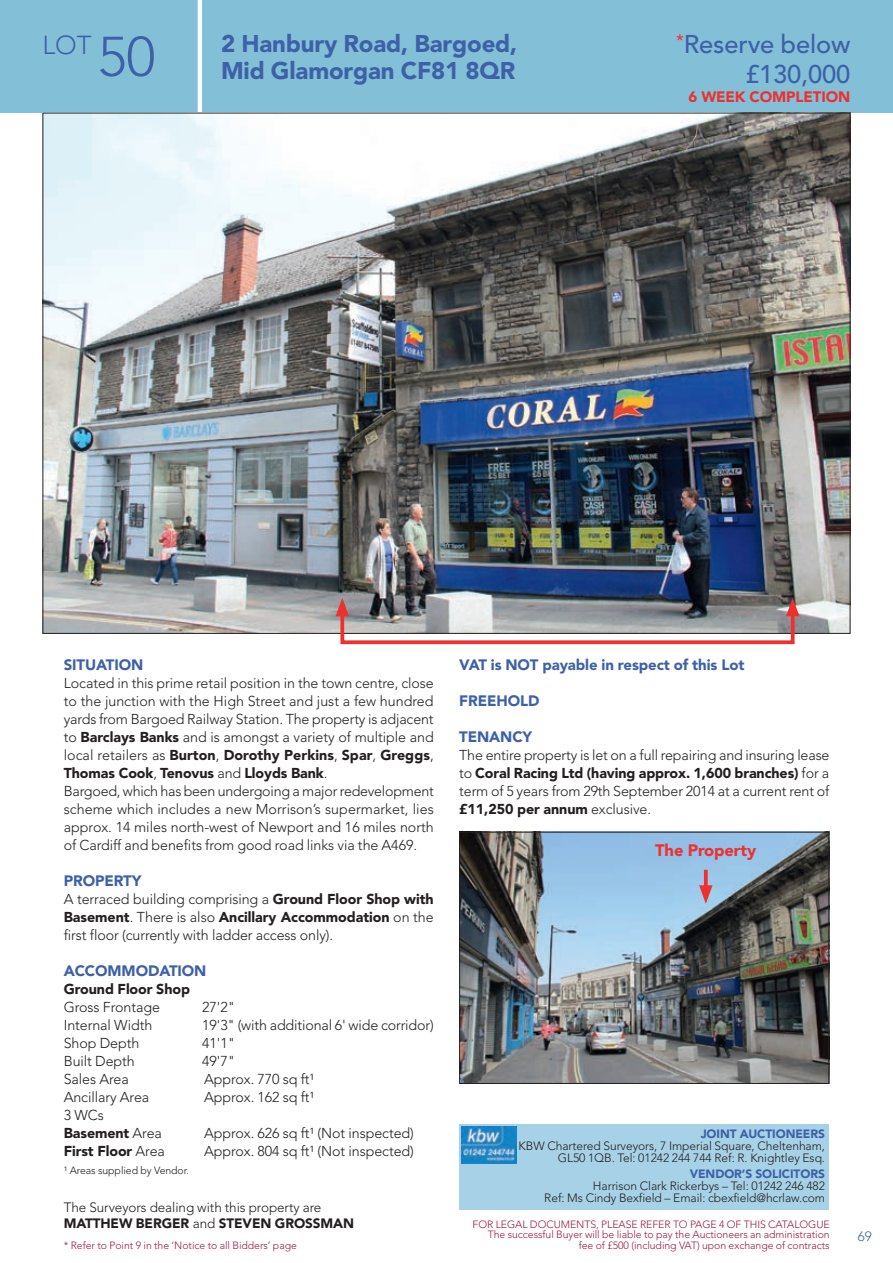
<style>
.page{position:relative;width:893px;height:1263px;background:#fff}
.page>*{position:absolute;margin:0;border:0;box-sizing:border-box;transform-origin:0 0}
.t1{font:300 25.8px "Avenir LT Std";color:#3d61a7}
.t2{font:500 25.5px/29.2px "Avenir LT Std";letter-spacing:-.005em;color:#3d61a7;text-align:right}
.t3{font:900 24px/27px "Avenir LT Std";letter-spacing:-.005em;color:#3d61a7}
.t4{font:900 16.5px "Avenir LT Std";letter-spacing:-.005em;color:#ee302f}
.t5{font:900 15px "Avenir LT Std";letter-spacing:-.005em;color:#3d61a7}
.t6{font:900 15px "Avenir LT Std";letter-spacing:-.005em;color:#ee302f}
.t7{font:300 14.25px/18px "Avenir LT Std";letter-spacing:-.005em;color:#231f20}
.t8{font:900 14.25px "Avenir LT Std";letter-spacing:-.005em;color:#231f20}
.t9{font:300 13.5px/16.5px "Avenir LT Std";letter-spacing:-.005em;color:#231f20}
.t10{font:300 13.5px "Avenir LT Std";color:#3d61a7}
.t11{font:300 12px/12px "Avenir LT Std";letter-spacing:-.005em;color:#231f20;text-align:right}
.t12{font:900 12px "Avenir LT Std";letter-spacing:-.005em;color:#3d61a7}
.t13{font:300 10.5px/10.5px "Avenir LT Std";letter-spacing:-.005em;color:#9d1b42;text-align:right}
.t14{font:300 10.5px "Avenir LT Std";letter-spacing:-.005em;color:#231f20}
.s1{font-size:55.5px}
.s2{font-weight:900}
.s3{font-weight:300}
</style>
<div class="page">
<div style="left:0;top:0;width:893px;height:113px;background:#84bfd8"></div>
<hr style="left:198px;top:0;width:4px;height:113px;background:#fff">
<img style="left:45px;top:115px;width:803px;height:517px">
<div style="left:340px;top:607px;width:455px;height:37px;border:4px solid #ee302f"></div>
<svg style="left:336px;top:598px;width:13px;height:18px"></svg>
<svg style="left:786px;top:598px;width:13px;height:18px"></svg>
<img style="left:461px;top:834px;width:366px;height:248px">
<div style="left:459px;top:832px;width:370px;height:252px;border:1px solid #231f20"></div>
<div style="left:459px;top:1125px;width:370px;height:85px;background:#a7d1e6"></div>
<img style="left:461px;top:1127px;width:55px;height:36px">
<svg style="left:704px;top:870px;width:4px;height:15px"></svg>
<svg style="left:699px;top:885px;width:14px;height:19px"></svg>
<h1 class="t1" style="left:43px;top:30px;width:114px">LOT <span class="s1">50</span></h1>
<h3 class="t3" style="left:221px;top:30px;width:298px">2 Hanbury Road, Bargoed,<br>Mid Glamorgan CF81 8QR</h3>
<h2 class="t2" style="left:676px;top:30px;width:176px"><sup>*</sup>Reserve below £130,000</h2>
<p class="t6" style="left:689px;top:88px;width:163px">6 WEEK COMPLETION</p>
<p class="t5" style="left:64px;top:655px;width:81px">SITUATION</p>
<p class="t7" style="left:64px;top:674px;width:372px">Located in this prime retail position in the town centre, close to the junction with the High Street and just a few hundred yards from Bargoed Railway Station. The property is adjacent to <span class="s2">Barclays Banks</span> and is amongst a variety of multiple and local retailers as <span class="s2">Burton</span>, <span class="s2">Dorothy Perkins</span>, <span class="s2">Spar</span>, <span class="s2">Greggs</span>, <span class="s2">Thomas Cook</span>, <span class="s2">Tenovus</span> and <span class="s2">Lloyds Bank</span>.<br>Bargoed, which has been undergoing a major redevelopment scheme which includes a new Morrison’s supermarket, lies approx. 14 miles north-west of Newport and 16 miles north of Cardiff and benefits from good road links via the A469.</p>
<p class="t5" style="left:64px;top:871px;width:79px">PROPERTY</p>
<p class="t7" style="left:64px;top:890px;width:371px;text-align:justify">A terraced building comprising a <span class="s2">Ground Floor Shop with Basement</span>. There is also <span class="s2">Ancillary Accommodation</span> on the first floor (currently with ladder access only).</p>
<p class="t5" style="left:64px;top:961px;width:144px">ACCOMMODATION</p>
<p class="t8" style="left:64px;top:980px;width:128px">Ground Floor Shop</p>
<p class="t7" style="left:64px;top:998px;width:98px">Gross Frontage</p>
<p class="t7" style="left:202px;top:998px;width:35px">27'2"</p>
<p class="t7" style="left:64px;top:1016px;width:90px">Internal Width</p>
<p class="t7" style="left:202px;top:1016px;width:233px">19'3" (with additional 6' wide corridor)</p>
<p class="t7" style="left:64px;top:1034px;width:77px">Shop Depth</p>
<p class="t7" style="left:202px;top:1034px;width:35px">41'1"</p>
<p class="t7" style="left:64px;top:1052px;width:72px">Built Depth</p>
<p class="t7" style="left:202px;top:1052px;width:35px">49'7"</p>
<p class="t7" style="left:64px;top:1070px;width:66px">Sales Area</p>
<p class="t7" style="left:204px;top:1070px;width:112px">Approx. 770 sq ft¹</p>
<p class="t7" style="left:64px;top:1088px;width:87px">Ancillary Area</p>
<p class="t7" style="left:204px;top:1088px;width:112px">Approx. 162 sq ft¹</p>
<p class="t7" style="left:64px;top:1106px;width:100px">3 WCs<br><span class="s2">Basement</span> Area</p>
<p class="t7" style="left:204px;top:1124px;width:211px">Approx. 626 sq ft¹ (Not inspected)</p>
<p class="t8" style="left:64px;top:1142px;width:103px">First Floor <span class="s3">Area</span></p>
<p class="t7" style="left:204px;top:1142px;width:211px">Approx. 804 sq ft¹ (Not inspected)</p>
<p class="t14" style="left:64px;top:1164px;width:127px">¹ Areas supplied by Vendor.</p>
<p class="t9" style="left:64px;top:1199px;width:292px">The Surveyors dealing with this property are<br><span class="s2">MATTHEW BERGER</span> and <span class="s2">STEVEN GROSSMAN</span></p>
<p class="t13" style="left:64px;top:1240px;width:235px">* Refer to Point 9 in the ‘Notice to all Bidders’ page</p>
<p class="t5" style="left:459px;top:655px;width:287px">VAT is NOT payable in respect of this Lot</p>
<p class="t5" style="left:459px;top:691px;width:82px">FREEHOLD</p>
<p class="t5" style="left:459px;top:727px;width:75px">TENANCY</p>
<p class="t7" style="left:459px;top:746px;width:372px;text-align:justify">The entire property is let on a full repairing and insuring lease to <span class="s2">Coral Racing Ltd (having approx. 1,600 branches)</span> for a term of 5 years from 29th September 2014 at a current rent of <span class="s2">£11,250 per annum</span> exclusive.</p>
<p class="t4" style="left:655px;top:840px;width:103px">The Property</p>
<p class="t12" style="left:701px;top:1127px;width:126px">JOINT AUCTIONEERS</p>
<p class="t11" style="left:519px;top:1140px;width:308px">KBW Chartered Surveyors, 7 Imperial Square, Cheltenham,<br>GL50 1QB. Tel: 01242 244 744 Ref: R. Knightley Esq.</p>
<p class="t12" style="left:690px;top:1167px;width:137px">VENDOR’S SOLICITORS</p>
<p class="t11" style="left:544px;top:1180px;width:282px">Harrison Clark Rickerbys – Tel: 01242 246 482<br>Ref: Ms Cindy Bexfield – Email: cbexfield@hcrlaw.com</p>
<p class="t13" style="left:473px;top:1219px;width:359px">FOR LEGAL DOCUMENTS, PLEASE REFER TO PAGE 4 OF THIS CATALOGUE<br>The successful Buyer will be liable to pay the Auctioneers an administration fee of £500 (including VAT) upon exchange of contracts</p>
<p class="t10" style="left:858px;top:1229px;width:15px">69</p>
</div>
